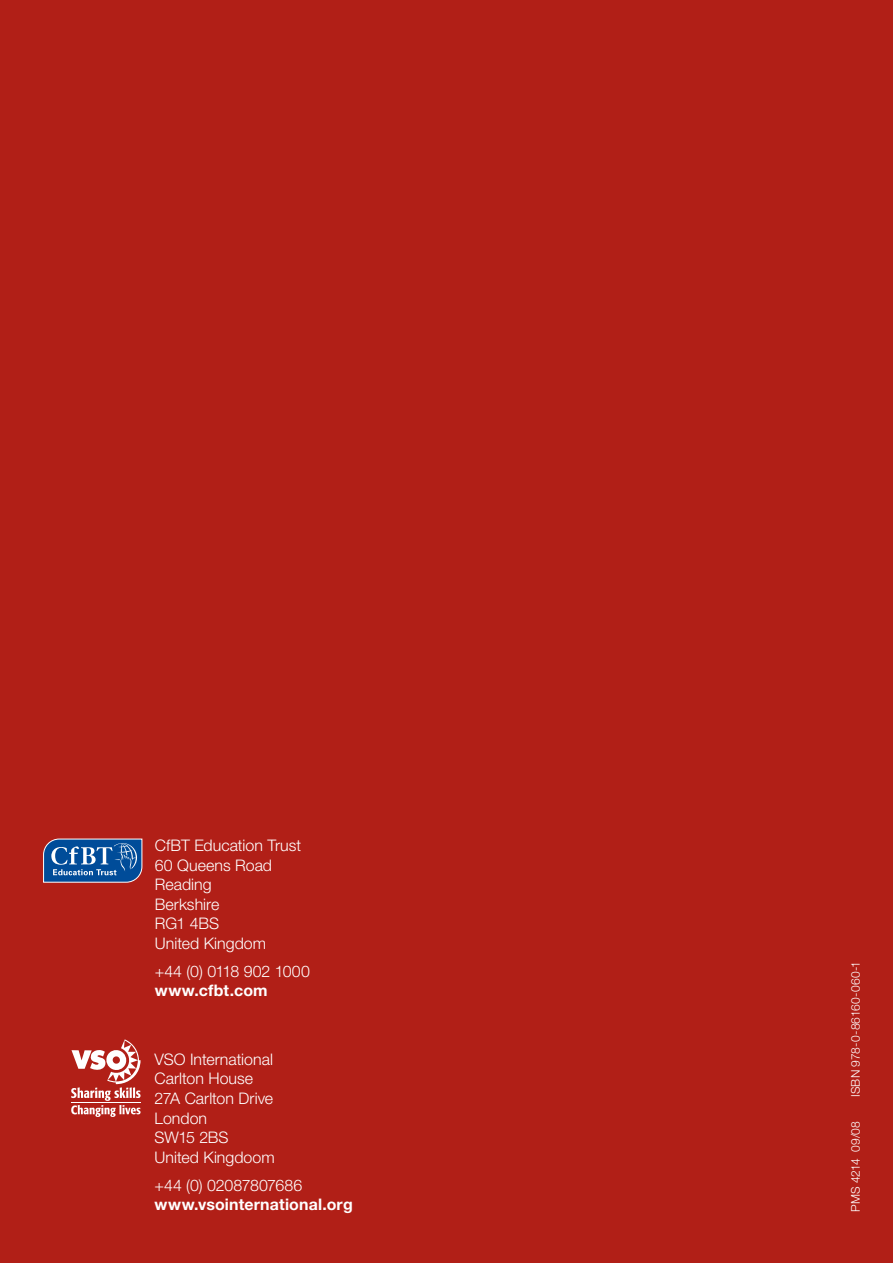
<style>
.page{position:relative;width:893px;height:1263px;background:#b11f17}
.page>*{position:absolute;margin:0;border:0;box-sizing:border-box;transform-origin:0 0}
.t1{font:300 15.9px/19.5px "Helvetica Neue LT";color:#fff}
.t2{font:700 15.9px "Helvetica Neue LT";letter-spacing:.01em;color:#fff}
.t3{font:300 12px "Helvetica Neue LT";letter-spacing:.01em;color:#fff}
</style>
<div class="page">
<svg style="left:43px;top:838px;width:100px;height:45px;background:#3b6da6"></svg>
<svg style="left:71px;top:1039px;width:70px;height:78px"></svg>
<p class="t1" style="left:155px;top:835px;width:148px">CfBT Education Trust<br>60 Queens Road<br>Reading<br>Berkshire<br>RG1 4BS<br>United Kingdom</p>
<p class="t1" style="left:155px;top:961px;width:157px">+44 (0) 0118 902 1000</p>
<p class="t2" style="left:155px;top:981px;width:114px">www.cfbt.com</p>
<p class="t1" style="left:155px;top:1049px;width:122px">VSO International<br>Carlton House<br>27A Carlton Drive<br>London<br>SW15 2BS<br>United Kingdoom</p>
<p class="t1" style="left:155px;top:1175px;width:149px">+44 (0) 02087807686</p>
<p class="t2" style="left:155px;top:1194px;width:200px">www.vsointernational.org</p>
<p class="t3" style="left:848px;top:1097px;width:137px;rotate:-90deg">ISBN 978-0-86160-060-1</p>
<p class="t3" style="left:848px;top:1212px;width:92px;rotate:-90deg">PMS 4214 09/08</p>
</div>
